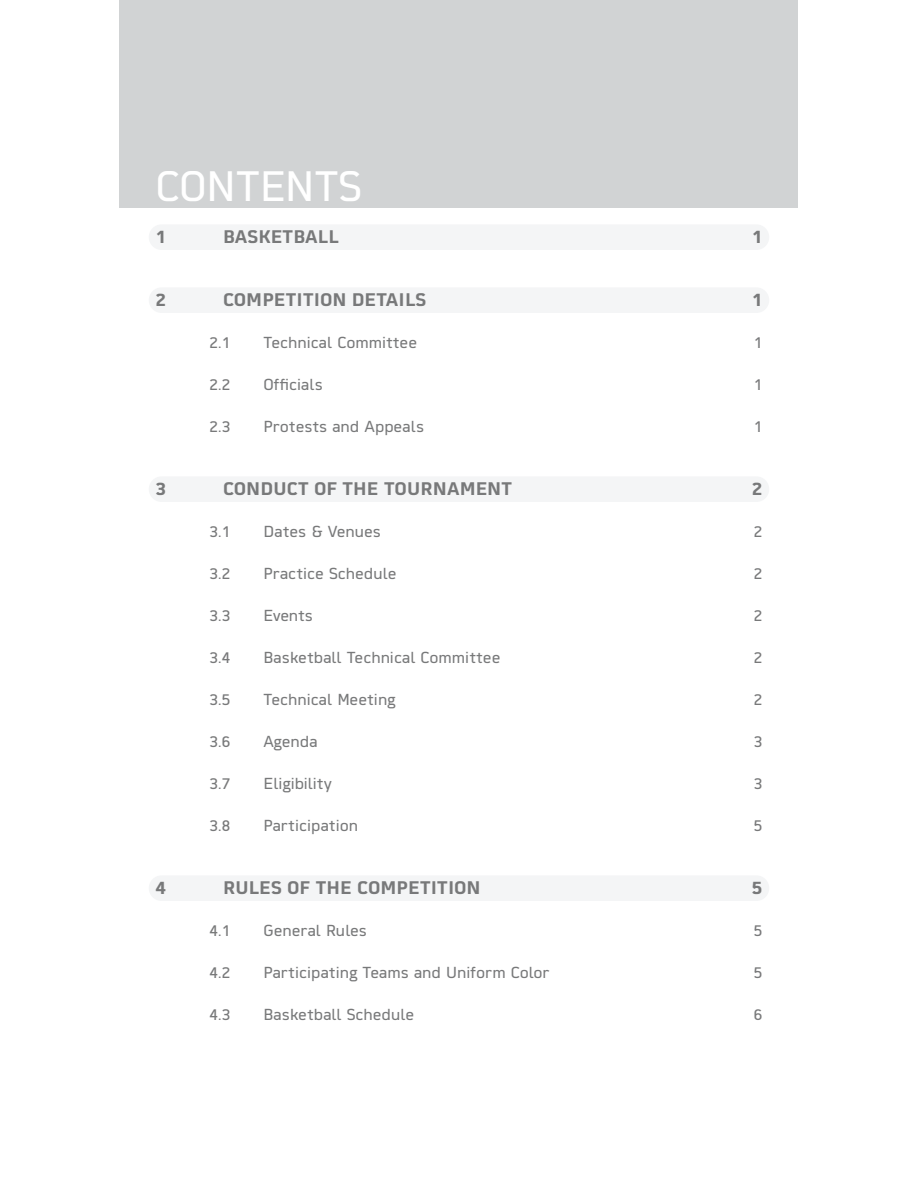
<style>
.page{position:relative;width:918px;height:1188px;background:#fff}
.page>*{position:absolute;margin:0;border:0;box-sizing:border-box;transform-origin:0 0}
.TOC_Title{font:42px "Martian B Thai";color:#fff}
.t1{font:600 18px "Martian B Thai";letter-spacing:.01em;color:#78797a}
.t2{font:15.75px "Martian B Thai";color:#78797a}
</style>
<div class="page">
<div style="left:120px;top:0;width:678px;height:207px;background:#d1d3d4"></div>
<div style="left:149px;top:224px;width:620px;height:26px;background:#f4f5f6;border-radius:13px"></div>
<div style="left:149px;top:287px;width:620px;height:26px;background:#f4f5f6;border-radius:13px"></div>
<div style="left:149px;top:476px;width:620px;height:26px;background:#f4f5f6;border-radius:13px"></div>
<div style="left:149px;top:875px;width:620px;height:26px;background:#f4f5f6;border-radius:13px"></div>
<p class="TOC_Title" style="left:156px;top:153px;width:208px">CONTENTS</p>
<p class="t1" style="left:156px;top:222px;width:12px">1</p>
<p class="t1" style="left:223px;top:222px;width:117px">BASKETBALL</p>
<p class="t1" style="left:752px;top:222px;width:12px">1</p>
<p class="t1" style="left:156px;top:285px;width:12px">2</p>
<p class="t1" style="left:223px;top:285px;width:205px">COMPETITION DETAILS</p>
<p class="t1" style="left:752px;top:285px;width:12px">1</p>
<p class="t2" style="left:210px;top:330px;width:22px">2.1</p>
<p class="t2" style="left:264px;top:330px;width:155px">Technical Committee</p>
<p class="t2" style="left:754px;top:330px;width:10px">1</p>
<p class="t2" style="left:210px;top:372px;width:22px">2.2</p>
<p class="t2" style="left:264px;top:372px;width:61px">Officials</p>
<p class="t2" style="left:754px;top:372px;width:10px">1</p>
<p class="t2" style="left:210px;top:414px;width:22px">2.3</p>
<p class="t2" style="left:264px;top:414px;width:162px">Protests and Appeals</p>
<p class="t2" style="left:754px;top:414px;width:10px">1</p>
<p class="t1" style="left:156px;top:474px;width:12px">3</p>
<p class="t1" style="left:223px;top:474px;width:291px">CONDUCT OF THE TOURNAMENT</p>
<p class="t1" style="left:752px;top:474px;width:12px">2</p>
<p class="t2" style="left:210px;top:519px;width:22px">3.1</p>
<p class="t2" style="left:264px;top:519px;width:119px">Dates &amp; Venues</p>
<p class="t2" style="left:754px;top:519px;width:10px">2</p>
<p class="t2" style="left:210px;top:561px;width:22px">3.2</p>
<p class="t2" style="left:264px;top:561px;width:135px">Practice Schedule</p>
<p class="t2" style="left:754px;top:561px;width:10px">2</p>
<p class="t2" style="left:210px;top:603px;width:22px">3.3</p>
<p class="t2" style="left:264px;top:603px;width:51px">Events</p>
<p class="t2" style="left:754px;top:603px;width:10px">2</p>
<p class="t2" style="left:210px;top:645px;width:22px">3.4</p>
<p class="t2" style="left:264px;top:645px;width:239px">Basketball Technical Committee</p>
<p class="t2" style="left:754px;top:645px;width:10px">2</p>
<p class="t2" style="left:210px;top:687px;width:22px">3.5</p>
<p class="t2" style="left:264px;top:687px;width:134px">Technical Meeting</p>
<p class="t2" style="left:754px;top:687px;width:10px">2</p>
<p class="t2" style="left:210px;top:729px;width:22px">3.6</p>
<p class="t2" style="left:264px;top:729px;width:56px">Agenda</p>
<p class="t2" style="left:754px;top:729px;width:10px">3</p>
<p class="t2" style="left:210px;top:771px;width:22px">3.7</p>
<p class="t2" style="left:264px;top:771px;width:70px">Eligibility</p>
<p class="t2" style="left:754px;top:771px;width:10px">3</p>
<p class="t2" style="left:210px;top:813px;width:22px">3.8</p>
<p class="t2" style="left:264px;top:813px;width:96px">Participation</p>
<p class="t2" style="left:754px;top:813px;width:10px">5</p>
<p class="t1" style="left:156px;top:873px;width:12px">4</p>
<p class="t1" style="left:223px;top:873px;width:259px">RULES OF THE COMPETITION</p>
<p class="t1" style="left:752px;top:873px;width:12px">5</p>
<p class="t2" style="left:210px;top:918px;width:22px">4.1</p>
<p class="t2" style="left:264px;top:918px;width:105px">General Rules</p>
<p class="t2" style="left:754px;top:918px;width:10px">5</p>
<p class="t2" style="left:210px;top:960px;width:22px">4.2</p>
<p class="t2" style="left:264px;top:960px;width:288px">Participating Teams and Uniform Color</p>
<p class="t2" style="left:754px;top:960px;width:10px">5</p>
<p class="t2" style="left:210px;top:1002px;width:22px">4.3</p>
<p class="t2" style="left:264px;top:1002px;width:152px">Basketball Schedule</p>
<p class="t2" style="left:754px;top:1002px;width:10px">6</p>
</div>
